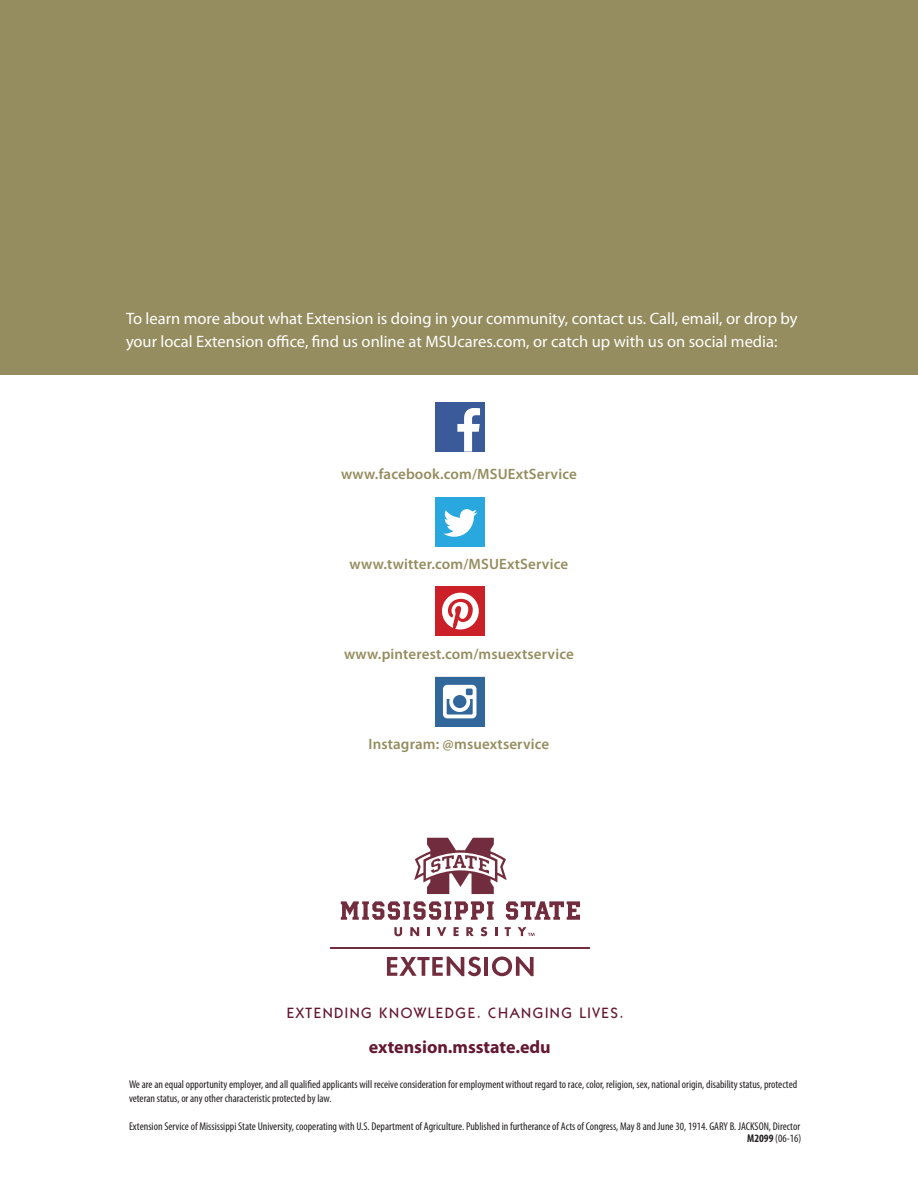
<style>
.page{position:relative;width:918px;height:1188px;background:#fff}
.page>*{position:absolute;margin:0;border:0;box-sizing:border-box;transform-origin:0 0}
.t1{font:700 18px "Myriad Pro";color:#641833}
.t2{font:16.5px/22.5px "Myriad Pro";color:#fff}
.t3{font:600 15px "Myriad Pro";letter-spacing:.01em;color:#958d5f}
.t4{font:500 15px "ITC Kabel Std";letter-spacing:.1em;color:#641833}
.t5{font:condensed 11.25px/13.5px "Myriad Pro";color:#231f20}
.s1{font-weight:700}
</style>
<div class="page">
<div style="left:0;top:0;width:918px;height:374px;background:#958d5f"></div>
<svg style="left:414px;top:838px;width:93px;height:56px"></svg>
<svg style="left:387px;top:957px;width:94px;height:19px"></svg>
<hr style="left:485px;top:957px;width:3px;height:19px;background:#712d3d">
<svg style="left:492px;top:957px;width:42px;height:19px"></svg>
<hr style="left:331px;top:947px;width:259px;height:1px;background:#712d3d">
<svg style="left:341px;top:901px;width:153px;height:19px"></svg>
<svg style="left:506px;top:901px;width:74px;height:19px"></svg>
<svg style="left:394px;top:927px;width:8px;height:9px"></svg>
<svg style="left:410px;top:927px;width:9px;height:9px"></svg>
<svg style="left:427px;top:927px;width:3px;height:9px"></svg>
<svg style="left:437px;top:927px;width:9px;height:9px"></svg>
<svg style="left:454px;top:927px;width:5px;height:9px"></svg>
<svg style="left:466px;top:927px;width:8px;height:9px"></svg>
<svg style="left:481px;top:927px;width:6px;height:9px"></svg>
<svg style="left:495px;top:927px;width:2px;height:9px"></svg>
<svg style="left:505px;top:927px;width:6px;height:9px"></svg>
<svg style="left:518px;top:927px;width:17px;height:9px"></svg>
<div style="left:435px;top:403px;width:50px;height:49px;background:#3b5a99"></div>
<svg style="left:457px;top:408px;width:23px;height:44px"></svg>
<div style="left:435px;top:498px;width:50px;height:49px;background:#29a8e0"></div>
<svg style="left:443px;top:509px;width:34px;height:28px"></svg>
<div style="left:435px;top:586px;width:50px;height:50px;background:#cb2028"></div>
<svg style="left:442px;top:593px;width:37px;height:36px"></svg>
<svg style="left:435px;top:677px;width:50px;height:49px"></svg>
<h2 class="t2" style="left:126px;top:308px;width:673px">To learn more about what Extension is doing in your community, contact us. Call, email, or drop by your local Extension office, find us online at MSUcares.com, or catch up with us on social media:</h2>
<h3 class="t3" style="left:341px;top:465px;width:237px">www.facebook.com/MSUExtService</h3>
<h3 class="t3" style="left:350px;top:555px;width:220px">www.twitter.com/MSUExtService</h3>
<h3 class="t3" style="left:344px;top:645px;width:231px">www.pinterest.com/msuextservice</h3>
<h3 class="t3" style="left:368px;top:735px;width:182px">Instagram: @msuextservice</h3>
<h3 class="t4" style="left:287px;top:1004px;width:338px">EXTENDING KNOWLEDGE. CHANGING LIVES.</h3>
<h1 class="t1" style="left:369px;top:1040px;width:183px">extension.msstate.edu</h1>
<p class="t5" style="left:129px;top:1079px;width:670px">We are an equal opportunity employer, and all qualified applicants will receive consideration for employment without regard to race, color, religion, sex, national origin, disability status, protected veteran status, or any other characteristic protected by law.</p>
<p class="t5" style="left:129px;top:1121px;width:674px;line-height:12px;text-align:right">Extension Service of Mississippi State University, cooperating with U.S. Department of Agriculture. Published in furtherance of Acts of Congress, May 8 and June 30, 1914. GARY B. JACKSON, Director<br><span class="s1">M2099</span> (06-16)</p>
</div>
